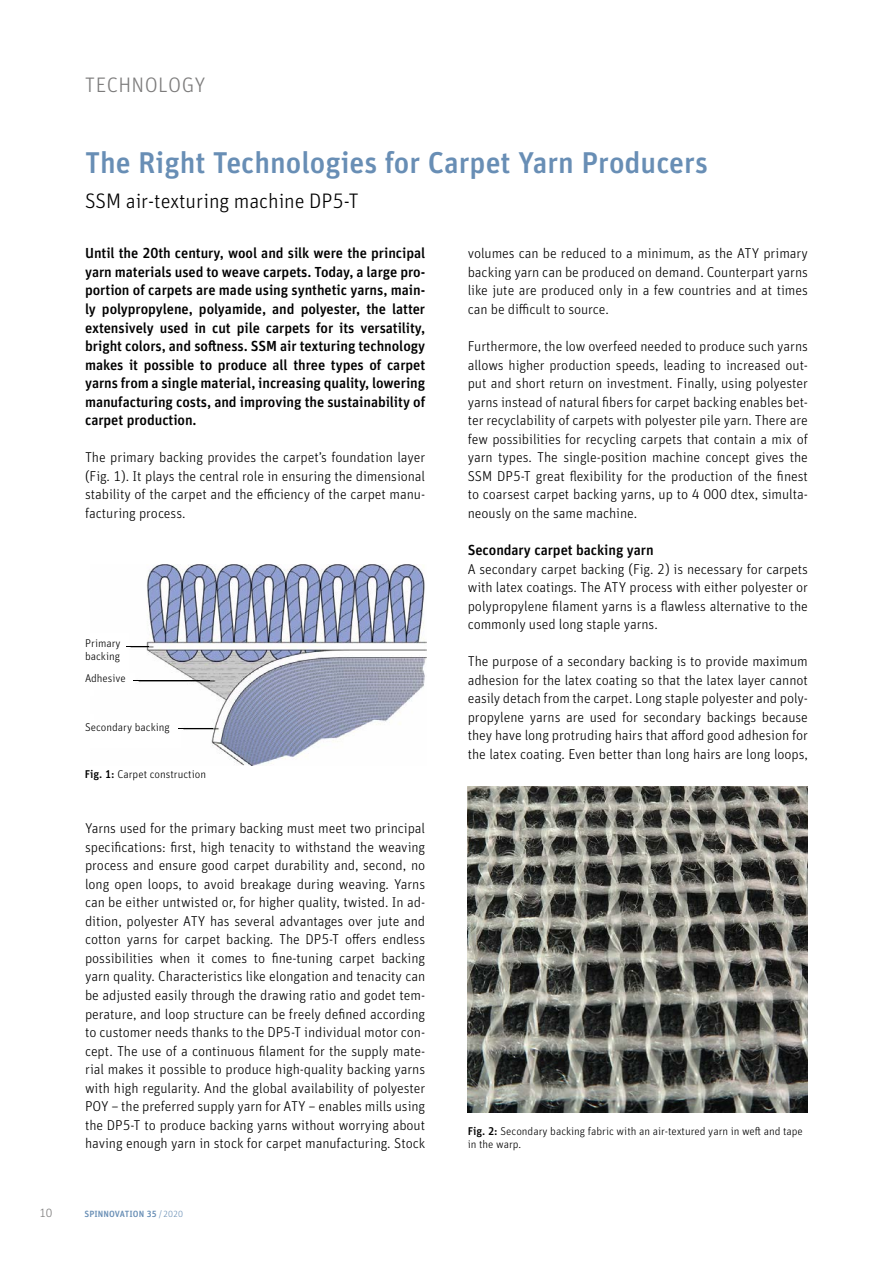
<style>
.page{position:relative;width:893px;height:1263px;background:#fff}
.page>*{position:absolute;margin:0;border:0;box-sizing:border-box;transform-origin:0 0}
.t1{font:500 30px "Unit Pro";color:#688eb5}
.t2{font:300 21px "Unit Pro";letter-spacing:-.005em;color:#000}
.t3{font:300 21px "Unit Pro";letter-spacing:.02em;color:#7c7b7b}
.t4{font:500 14.55px/18.6px "Unit Pro";letter-spacing:-.005em;color:#000;text-align:justify}
.t5{font:300 14.25px/18.6px "Unit Pro";letter-spacing:-.005em;color:#000;text-align:justify}
.t6{font:300 12px "Unit Pro";color:#7c7b7b}
.t7{font:300 11.25px/13.5px "Unit Pro";color:#000}
.t8{font:500 9px "Unit Pro";letter-spacing:.01em;color:#688eb5}
.s1{font-weight:500}
.s2{font-weight:300}
</style>
<div class="page">
<img style="left:130px;top:564px;width:297px;height:202px">
<svg style="left:126px;top:646px;width:22px;height:1px"></svg>
<hr style="left:179px;top:728px;width:34px;height:1px;background:#000">
<hr style="left:133px;top:680px;width:77px;height:1px;background:#000">
<img style="left:468px;top:787px;width:340px;height:325px">
<h2 class="t3" style="left:85px;top:70px;width:122px">TECHNOLOGY</h2>
<h1 class="t1" style="left:85px;top:140px;width:624px">The Right Technologies for Carpet Yarn Producers</h1>
<h2 class="t2" style="left:85px;top:186px;width:275px">SSM air-texturing machine DP5-T</h2>
<p class="t4" style="left:85px;top:243px;width:342px">Until the 20th century, wool and silk were the principal yarn materials used to weave carpets. Today, a large pro&shy;portion of carpets are made using synthetic yarns, main&shy;ly polypropylene, polyamide, and polyester, the latter extensively used in cut pile carpets for its versatility, bright colors, and softness. SSM air texturing technology makes it possible to produce all three types of carpet yarns from a single material, increasing quality, lowering manufacturing costs, and improving the sustainability of carpet production.</p>
<p class="t5" style="left:85px;top:447px;width:342px">The primary backing provides the carpet’s foundation layer (Fig. 1). It plays the central role in ensuring the dimensional stability of the carpet and the efficiency of the carpet manu&shy;facturing process.</p>
<p class="t7" style="left:85px;top:636px;width:37px">Primary backing</p>
<p class="t7" style="left:85px;top:671px;width:42px">Adhesive</p>
<p class="t7" style="left:85px;top:720px;width:86px">Secondary backing</p>
<p class="t7" style="left:85px;top:766px;width:123px"><span class="s1">Fig. 1:</span> Carpet construction</p>
<p class="t5" style="left:85px;top:818px;width:342px">Yarns used for the primary backing must meet two principal specifications: first, high tenacity to withstand the weaving process and ensure good carpet durability and, second, no long open loops, to avoid breakage during weaving. Yarns can be either untwisted or, for higher quality, twisted. In ad&shy;dition, polyester ATY has several advantages over jute and cotton yarns for carpet backing. The DP5-T offers endless possibilities when it comes to fine-tuning carpet backing yarn quality. Characteristics like elongation and tenacity can be adjusted easily through the drawing ratio and godet tem&shy;pera ture, and loop structure can be freely defined according to customer needs thanks to the DP5-T individual motor con&shy;cept. The use of a continuous filament for the supply mate&shy;rial makes it possible to produce high-quality backing yarns with high regularity. And the global availability of polyester POY – the preferred supply yarn for ATY – enables mills using the DP5-T to produce backing yarns without worrying about having enough yarn in stock for carpet manufacturing. Stock</p>
<p class="t6" style="left:39px;top:1205px;width:15px">10</p>
<p class="t8" style="left:84px;top:1207px;width:100px">SPINNOVATION 35 <span class="s2">/2020</span></p>
<p class="t5" style="left:468px;top:243px;width:342px">volumes can be reduced to a minimum, as the ATY primary backing yarn can be produced on demand. Counterpart yarns like jute are produced only in a few countries and at times can be difficult to source.</p>
<p class="t5" style="left:468px;top:336px;width:342px">Furthermore, the low overfeed needed to produce such yarns allows higher production speeds, leading to increased out&shy;put and short return on investment. Finally, using polyester yarns instead of natural fibers for carpet backing enables bet&shy;ter recyclability of carpets with polyester pile yarn. There are few possibilities for recycling carpets that contain a mix of yarn types. The single-position machine concept gives the SSM DP5-T great flexibility for the production of the finest to coarsest carpet backing yarns, up to 4 000 dtex, simulta&shy;neously on the same machine.</p>
<p class="t4" style="left:468px;top:540px;width:187px">Secondary carpet backing yarn</p>
<p class="t5" style="left:468px;top:559px;width:342px">A secondary carpet backing (Fig. 2) is necessary for carpets with latex coatings. The ATY process with either polyester or polypropylene filament yarns is a flawless alternative to the commonly used long staple yarns.</p>
<p class="t5" style="left:468px;top:651px;width:342px">The purpose of a secondary backing is to provide maximum adhesion for the latex coating so that the latex layer cannot easily detach from the carpet. Long staple polyester and poly&shy;propylene yarns are used for secondary backings because they have long protruding hairs that afford good adhesion for the latex coating. Even better than long hairs are long loops,</p>
<p class="t7" style="left:468px;top:1123px;width:337px"><span class="s1">Fig. 2:</span> Secondary backing fabric with an air-textured yarn in weft and tape in the warp.</p>
</div>
